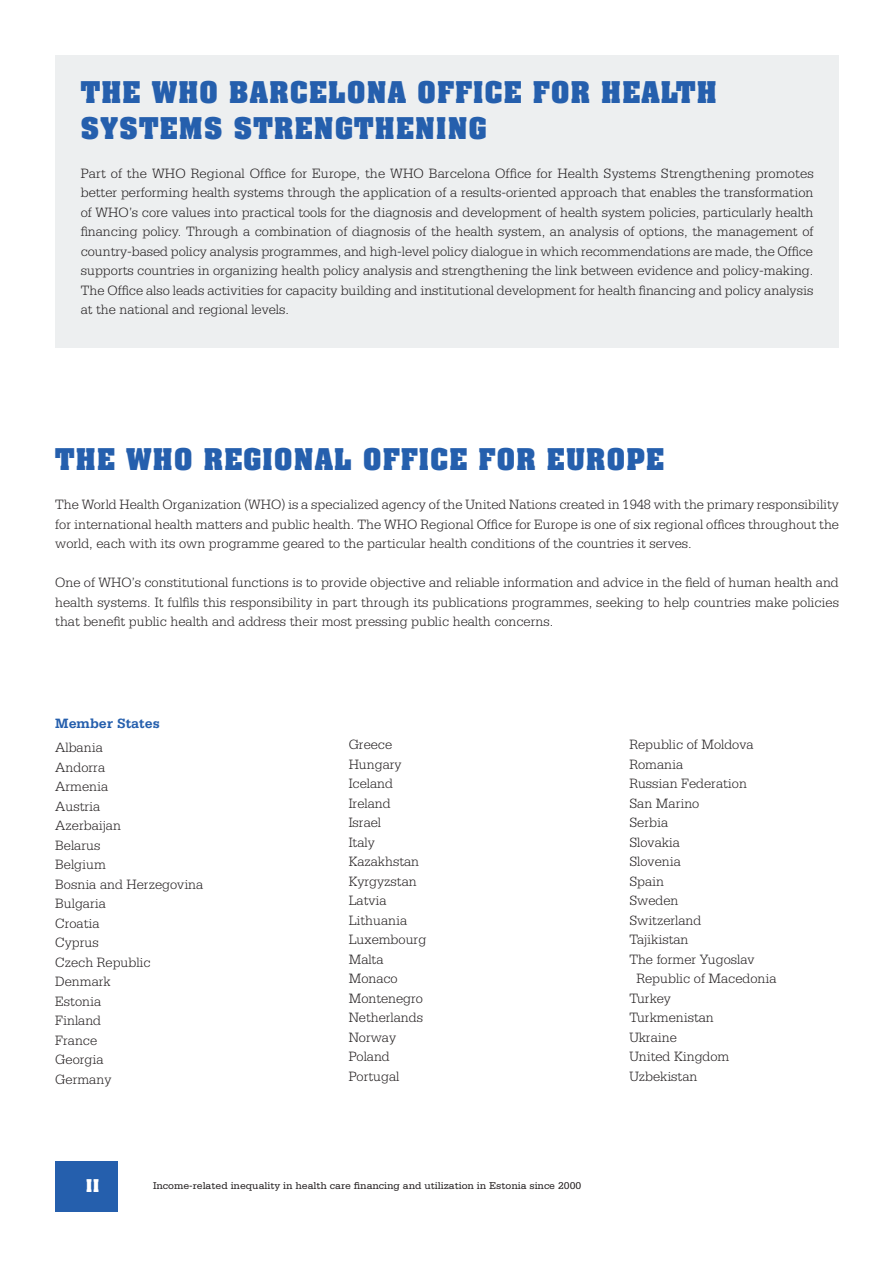
<style>
.page{position:relative;width:893px;height:1263px;background:#fff}
.page>*{position:absolute;margin:0;border:0;box-sizing:border-box;transform-origin:0 0}
.Headline_1{font:700 25.5px/36px "Aachen Std";letter-spacing:.05em;color:#255fad}
.t1{font:700 15px "Aachen Std";color:#fff}
.Body{font:300 14.25px/19.5px "Serifa Std";color:#231f20;text-align:justify}
.Headline_2{font:700 14.25px "Serifa Std";color:#255fad}
.t2{font:10.5px "Serifa Std";color:#231f20}
</style>
<div class="page">
<div style="left:55px;top:55px;width:784px;height:293px;background:#edeff0"></div>
<div style="left:55px;top:1161px;width:62px;height:50px;background:#255fad"></div>
<p class="Headline_1" style="left:81px;top:74px;width:637px">THE WHO BARCELONA OFFICE FOR HEALTH<br>SYSTEMS STRENGTHENING</p>
<p class="Body" style="left:81px;top:163px;width:734px">Part of the WHO Regional Office for Europe, the WHO Barcelona Office for Health Systems Strengthening promotes better performing health systems through the application of a results-oriented approach that enables the transformation of WHO’s core values into practical tools for the diagnosis and development of health system policies, particularly health financing policy. Through a combination of diagnosis of the health system, an analysis of options, the management of country-based policy analysis programmes, and high-level policy dialogue in which recommendations are made, the Office supports countries in organizing health policy analysis and strengthening the link between evidence and policy-making.<br>The Office also leads activities for capacity building and institutional development for health financing and policy analysis at the national and regional levels.</p>
<p class="Headline_1" style="left:55px;top:442px;width:610px">THE WHO REGIONAL OFFICE FOR EUROPE</p>
<p class="Body" style="left:55px;top:495px;width:785px">The World Health Organization (WHO) is a specialized agency of the United Nations created in 1948 with the primary responsibility for international health matters and public health. The WHO Regional Office for Europe is one of six regional offices throughout the world, each with its own programme geared to the particular health conditions of the countries it serves.</p>
<p class="Body" style="left:55px;top:573px;width:785px">One of WHO’s constitutional functions is to provide objective and reliable information and advice in the field of human health and health systems. It fulfils this responsibility in part through its publications programmes, seeking to help countries make policies that benefit public health and address their most pressing public health concerns.</p>
<p class="Headline_2" style="left:55px;top:715px;width:106px">Member States</p>
<p class="Body" style="left:55px;top:738px;width:49px">Albania</p>
<p class="Body" style="left:55px;top:757px;width:51px">Andorra</p>
<p class="Body" style="left:55px;top:777px;width:55px">Armenia</p>
<p class="Body" style="left:55px;top:796px;width:47px">Austria</p>
<p class="Body" style="left:55px;top:816px;width:67px">Azerbaijan</p>
<p class="Body" style="left:55px;top:835px;width:47px">Belarus</p>
<p class="Body" style="left:55px;top:855px;width:52px">Belgium</p>
<p class="Body" style="left:55px;top:874px;width:150px">Bosnia and Herzegovina</p>
<p class="Body" style="left:55px;top:894px;width:52px">Bulgaria</p>
<p class="Body" style="left:55px;top:913px;width:46px">Croatia</p>
<p class="Body" style="left:55px;top:933px;width:45px">Cyprus</p>
<p class="Body" style="left:55px;top:952px;width:97px">Czech Republic</p>
<p class="Body" style="left:55px;top:972px;width:57px">Denmark</p>
<p class="Body" style="left:55px;top:991px;width:47px">Estonia</p>
<p class="Body" style="left:55px;top:1011px;width:47px">Finland</p>
<p class="Body" style="left:55px;top:1030px;width:43px">France</p>
<p class="Body" style="left:55px;top:1050px;width:50px">Georgia</p>
<p class="Body" style="left:55px;top:1069px;width:58px">Germany</p>
<p class="Body" style="left:349px;top:735px;width:45px">Greece</p>
<p class="Body" style="left:349px;top:754px;width:55px">Hungary</p>
<p class="Body" style="left:349px;top:774px;width:46px">Iceland</p>
<p class="Body" style="left:349px;top:793px;width:43px">Ireland</p>
<p class="Body" style="left:349px;top:813px;width:34px">Israel</p>
<p class="Body" style="left:349px;top:832px;width:28px">Italy</p>
<p class="Body" style="left:349px;top:852px;width:72px">Kazakhstan</p>
<p class="Body" style="left:349px;top:871px;width:70px">Kyrgyzstan</p>
<p class="Body" style="left:349px;top:891px;width:40px">Latvia</p>
<p class="Body" style="left:349px;top:910px;width:60px">Lithuania</p>
<p class="Body" style="left:349px;top:930px;width:79px">Luxembourg</p>
<p class="Body" style="left:349px;top:949px;width:36px">Malta</p>
<p class="Body" style="left:349px;top:969px;width:51px">Monaco</p>
<p class="Body" style="left:349px;top:988px;width:76px">Montenegro</p>
<p class="Body" style="left:349px;top:1008px;width:76px">Netherlands</p>
<p class="Body" style="left:349px;top:1027px;width:49px">Norway</p>
<p class="Body" style="left:349px;top:1047px;width:43px">Poland</p>
<p class="Body" style="left:349px;top:1066px;width:52px">Portugal</p>
<p class="t1" style="left:86px;top:1175px;width:14px">II</p>
<p class="t2" style="left:153px;top:1180px;width:430px">Income-related inequality in health care financing and utilization in Estonia since 2000</p>
<p class="Body" style="left:629px;top:735px;width:126px">Republic of Moldova</p>
<p class="Body" style="left:629px;top:754px;width:55px">Romania</p>
<p class="Body" style="left:629px;top:774px;width:119px">Russian Federation</p>
<p class="Body" style="left:629px;top:793px;width:72px">San Marino</p>
<p class="Body" style="left:629px;top:813px;width:40px">Serbia</p>
<p class="Body" style="left:629px;top:832px;width:52px">Slovakia</p>
<p class="Body" style="left:629px;top:852px;width:53px">Slovenia</p>
<p class="Body" style="left:629px;top:871px;width:36px">Spain</p>
<p class="Body" style="left:629px;top:891px;width:51px">Sweden</p>
<p class="Body" style="left:629px;top:910px;width:74px">Switzerland</p>
<p class="Body" style="left:629px;top:930px;width:61px">Tajikistan</p>
<p class="Body" style="left:629px;top:949px;width:127px">The former Yugoslav</p>
<p class="Body" style="left:636px;top:969px;width:142px">Republic of Macedonia</p>
<p class="Body" style="left:629px;top:988px;width:43px">Turkey</p>
<p class="Body" style="left:629px;top:1008px;width:86px">Turkmenistan</p>
<p class="Body" style="left:629px;top:1027px;width:49px">Ukraine</p>
<p class="Body" style="left:629px;top:1047px;width:102px">United Kingdom</p>
<p class="Body" style="left:629px;top:1066px;width:70px">Uzbekistan</p>
</div>
